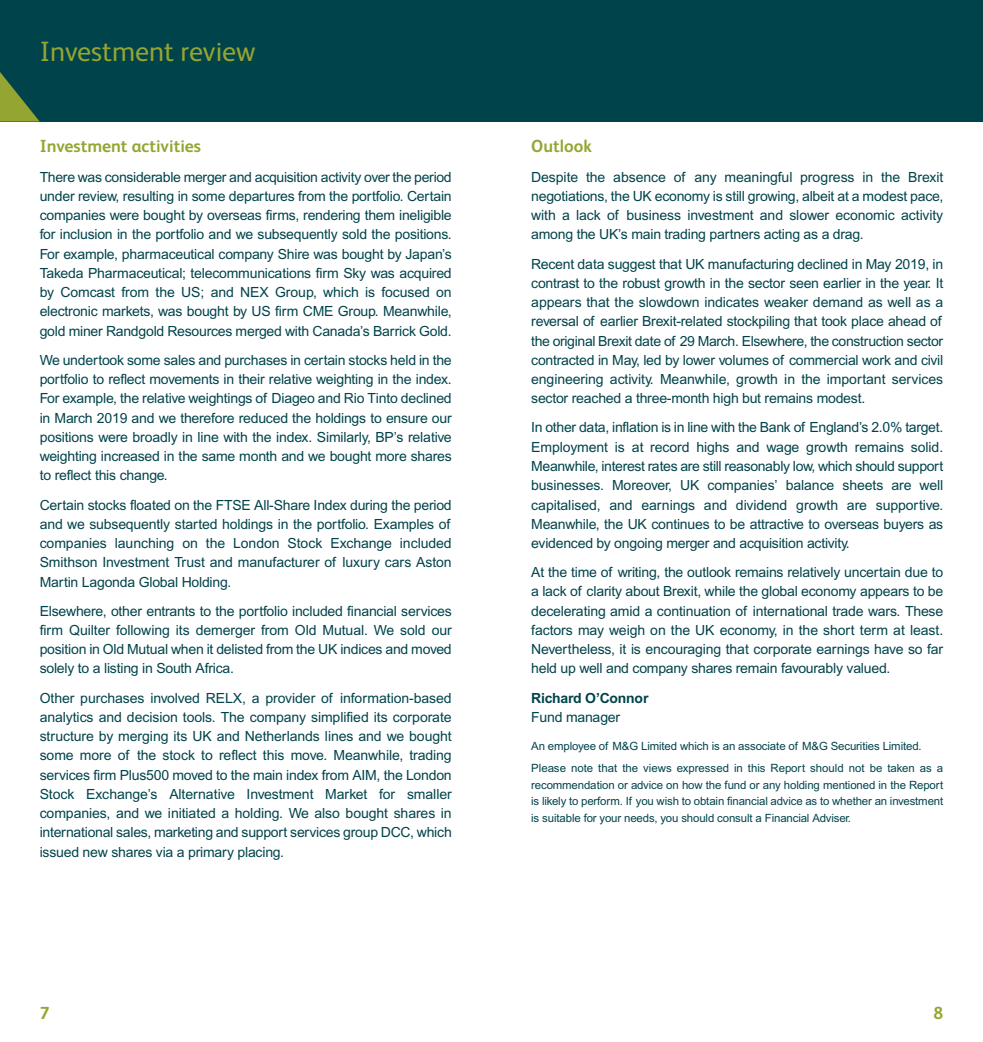
<style>
.page{position:relative;width:983px;height:1042px;background:#fff}
.page>*{position:absolute;margin:0;border:0;box-sizing:border-box;transform-origin:0 0}
.t1{font:28px "FS Albert";color:#94a531}
.t2{font:700 17.5px "FS Albert";color:#94a531}
.t3{font:14px/19.2px "Arial";letter-spacing:-.015em;color:#00434b;text-align:justify}
.t4{font:700 14px "Arial";letter-spacing:-.015em;color:#00434b}
.t5{font:11.38px/16.6px "Arial";letter-spacing:-.01em;color:#00434b}
</style>
<div class="page">
<div style="left:491px;top:0;width:491px;height:122px;background:#00434b"></div>
<div style="left:0;top:0;width:491px;height:122px;background:#00434b"></div>
<svg style="left:0;top:72px;width:40px;height:50px"></svg>
<h1 class="t1" style="left:40px;top:42px;width:217px">Investment review</h1>
<p class="t2" style="left:40px;top:140px;width:163px">Investment activities</p>
<p class="t3" style="left:40px;top:168px;width:413px">There was considerable merger and acquisition activity over the period under review, resulting in some departures from the portfolio. Certain companies were bought by overseas firms, rendering them ineligible for inclusion in the portfolio and we subsequently sold the positions.<br>For example, pharmaceutical company Shire was bought by Japan’s Takeda Pharmaceutical; telecommunications firm Sky was acquired by Comcast from the US; and NEX Group, which is focused on electronic markets, was bought by US firm CME Group. Meanwhile, gold miner Randgold Resources merged with Canada’s Barrick Gold.</p>
<p class="t3" style="left:40px;top:351px;width:413px">We undertook some sales and purchases in certain stocks held in the portfolio to reflect movements in their relative weighting in the index.<br>For example, the relative weightings of Diageo and Rio Tinto declined in March 2019 and we therefore reduced the holdings to ensure our positions were broadly in line with the index. Similarly, BP’s relative weighting increased in the same month and we bought more shares to reflect this change.</p>
<p class="t3" style="left:40px;top:496px;width:413px">Certain stocks floated on the FTSE All-Share Index during the period and we subsequently started holdings in the portfolio. Examples of companies launching on the London Stock Exchange included Smithson Investment Trust and manufacturer of luxury cars Aston Martin Lagonda Global Holding.</p>
<p class="t3" style="left:40px;top:602px;width:413px">Elsewhere, other entrants to the portfolio included financial services firm Quilter following its demerger from Old Mutual. We sold our position in Old Mutual when it delisted from the UK indices and moved solely to a listing in South Africa.</p>
<p class="t3" style="left:40px;top:689px;width:413px">Other purchases involved RELX, a provider of information-based analytics and decision tools. The company simplified its corporate structure by merging its UK and Netherlands lines and we bought some more of the stock to reflect this move. Meanwhile, trading services firm Plus500 moved to the main index from AIM, the London Stock Exchange’s Alternative Investment Market for smaller companies, and we initiated a holding. We also bought shares in international sales, marketing and support services group DCC, which issued new shares via a primary placing.</p>
<p class="t2" style="left:40px;top:1007px;width:11px">7</p>
<p class="t2" style="left:531px;top:140px;width:62px">Outlook</p>
<p class="t3" style="left:531px;top:168px;width:413px">Despite the absence of any meaningful progress in the Brexit negotiations, the UK economy is still growing, albeit at a modest pace, with a lack of business investment and slower economic activity among the UK’s main trading partners acting as a drag.</p>
<p class="t3" style="left:531px;top:255px;width:413px">Recent data suggest that UK manufacturing declined in May 2019, in contrast to the robust growth in the sector seen earlier in the year. It appears that the slowdown indicates weaker demand as well as a reversal of earlier Brexit-related stockpiling that took place ahead of the original Brexit date of 29 March. Elsewhere, the construction sector contracted in May, led by lower volumes of commercial work and civil engineering activity. Meanwhile, growth in the important services sector reached a three-month high but remains modest.</p>
<p class="t3" style="left:531px;top:419px;width:413px">In other data, inflation is in line with the Bank of England’s 2.0% target.<br>Employment is at record highs and wage growth remains solid.<br>Meanwhile, interest rates are still reasonably low, which should support businesses. Moreover, UK companies’ balance sheets are well capitalised, and earnings and dividend growth are supportive.<br>Meanwhile, the UK continues to be attractive to overseas buyers as evidenced by ongoing merger and acquisition activity.</p>
<p class="t3" style="left:531px;top:564px;width:413px">At the time of writing, the outlook remains relatively uncertain due to a lack of clarity about Brexit, while the global economy appears to be decelerating amid a continuation of international trade wars. These factors may weigh on the UK economy, in the short term at least.<br>Nevertheless, it is encouraging that corporate earnings have so far held up well and company shares remain favourably valued.</p>
<p class="t4" style="left:531px;top:692px;width:119px">Richard O’Connor</p>
<p class="t3" style="left:531px;top:708px;width:90px">Fund manager</p>
<p class="t5" style="left:531px;top:737px;width:413px;line-height:21.5px">An employee of M&amp;G Limited which is an associate of M&amp;G Securities Limited.<br>Please note that the views expressed in this Report should not be taken as a</p>
<p class="t5" style="left:531px;top:777px;width:413px;text-align:justify">recommendation or advice on how the fund or any holding mentioned in the Report is likely to perform. If you wish to obtain financial advice as to whether an investment is suitable for your needs, you should consult a Financial Adviser.</p>
<p class="t2" style="left:933px;top:1007px;width:11px">8</p>
</div>
